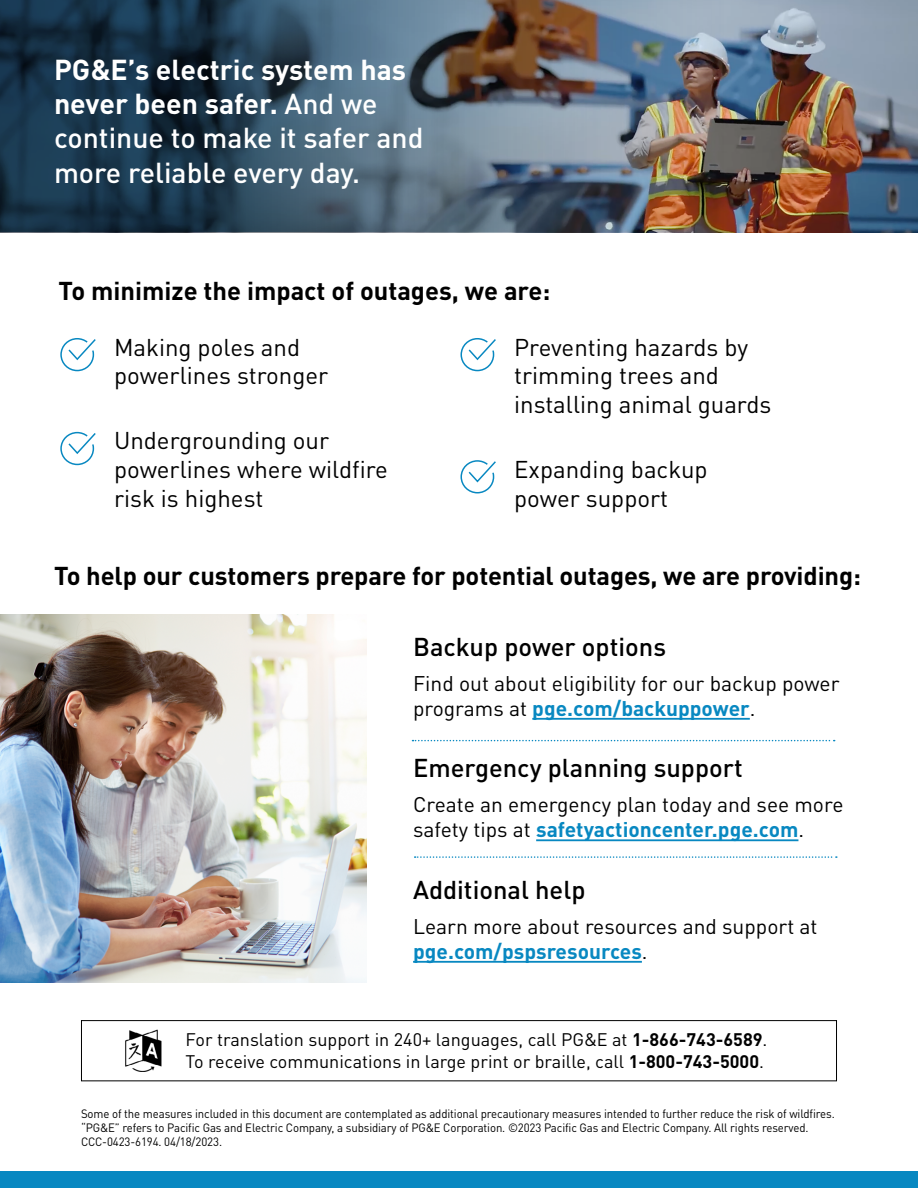
<style>
.page{position:relative;width:918px;height:1188px;background:#fff}
.page>*{position:absolute;margin:0;border:0;box-sizing:border-box;transform-origin:0 0}
.t1{font:500 28.5px/34.2px "DINOT";color:#fff}
.t2{font:700 25.5px "DINOT";letter-spacing:-.005em;color:#000}
.t3{font:500 25.5px "DINOT";color:#000}
.t4{font:24px/28.8px "DINOT";color:#000}
.t5{font:21px/25.2px "DINOT";color:#000}
.t6{font:18px "DINOT";color:#000}
.t7{font:12px/14.4px "DINOT";letter-spacing:-.01em;color:#000;scale:.95 1}
.s1{font-weight:700}
.s2{font-weight:700;color:#0888c1}
</style>
<div class="page">
<img style="left:729px;top:0;width:189px;height:232px">
<img style="left:0;top:0;width:729px;height:232px">
<div style="left:0;top:1172px;width:918px;height:16px;background:#0888c1"></div>
<div style="left:81px;top:1020px;width:756px;height:61px;border:1px solid #000"></div>
<img style="left:125px;top:1030px;width:37px;height:41px">
<hr style="left:532px;top:718px;width:218px;height:2px;background:#0888c1">
<hr style="left:536px;top:839px;width:262px;height:2px;background:#0888c1">
<hr style="left:413px;top:961px;width:229px;height:2px;background:#0888c1">
<img style="left:0;top:615px;width:366px;height:367px">
<svg style="left:415px;top:856px;width:422px;height:2px"></svg>
<svg style="left:412px;top:740px;width:423px;height:1px"></svg>
<svg style="left:60px;top:338px;width:36px;height:34px"></svg>
<svg style="left:60px;top:431px;width:36px;height:35px"></svg>
<svg style="left:460px;top:338px;width:36px;height:34px"></svg>
<svg style="left:460px;top:460px;width:36px;height:34px"></svg>
<h2 class="t1" style="left:54px;top:50px;width:371px"><span class="s1">PG&amp;E’s electric system has never been safer.</span> And we continue to make it safer and more reliable every day.</h2>
<p class="t2" style="left:58px;top:271px;width:493px">To minimize the impact of outages, we are:</p>
<p class="t4" style="left:114px;top:330px;width:216px">Making poles and powerlines stronger</p>
<p class="t4" style="left:514px;top:330px;width:259px">Preventing hazards by trimming trees and installing animal guards</p>
<p class="t4" style="left:114px;top:424px;width:275px">Undergrounding our powerlines where wildfire risk is highest</p>
<p class="t4" style="left:514px;top:453px;width:195px">Expanding backup power support</p>
<p class="t2" style="left:54px;top:556px;width:808px">To help our customers prepare for potential outages, we are providing:</p>
<h3 class="t3" style="left:413px;top:627px;width:254px">Backup power options</h3>
<p class="t5" style="left:413px;top:669px;width:428px">Find out about eligibility for our backup power programs at <span class="s2">pge.com/backuppower</span>.</p>
<h3 class="t3" style="left:413px;top:748px;width:331px">Emergency planning support</h3>
<p class="t5" style="left:413px;top:790px;width:432px">Create an emergency plan today and see more safety tips at <span class="s2">safetyactioncenter.pge.com</span>.</p>
<h3 class="t3" style="left:413px;top:870px;width:174px">Additional help</h3>
<p class="t5" style="left:413px;top:912px;width:406px">Learn more about resources and support at <span class="s2">pge.com/pspsresources</span>.</p>
<p class="t6" style="left:186px;top:1026px;width:583px">For translation support in 240+ languages, call PG&amp;E at <span class="s1">1-866-743-6589</span>.</p>
<p class="t6" style="left:186px;top:1047px;width:580px">To receive communications in large print or braille, call <span class="s1">1-800-743-5000</span>.</p>
<p class="t7" style="left:81px;top:1105px;width:795px">Some of the measures included in this document are contemplated as additional precautionary measures intended to further reduce the risk of wildfires. “PG&amp;E” refers to Pacific Gas and Electric Company, a subsidiary of PG&amp;E Corporation. ©2023 Pacific Gas and Electric Company. All rights reserved.<br>CCC-0423-6194. 04/18/2023.</p>
</div>
